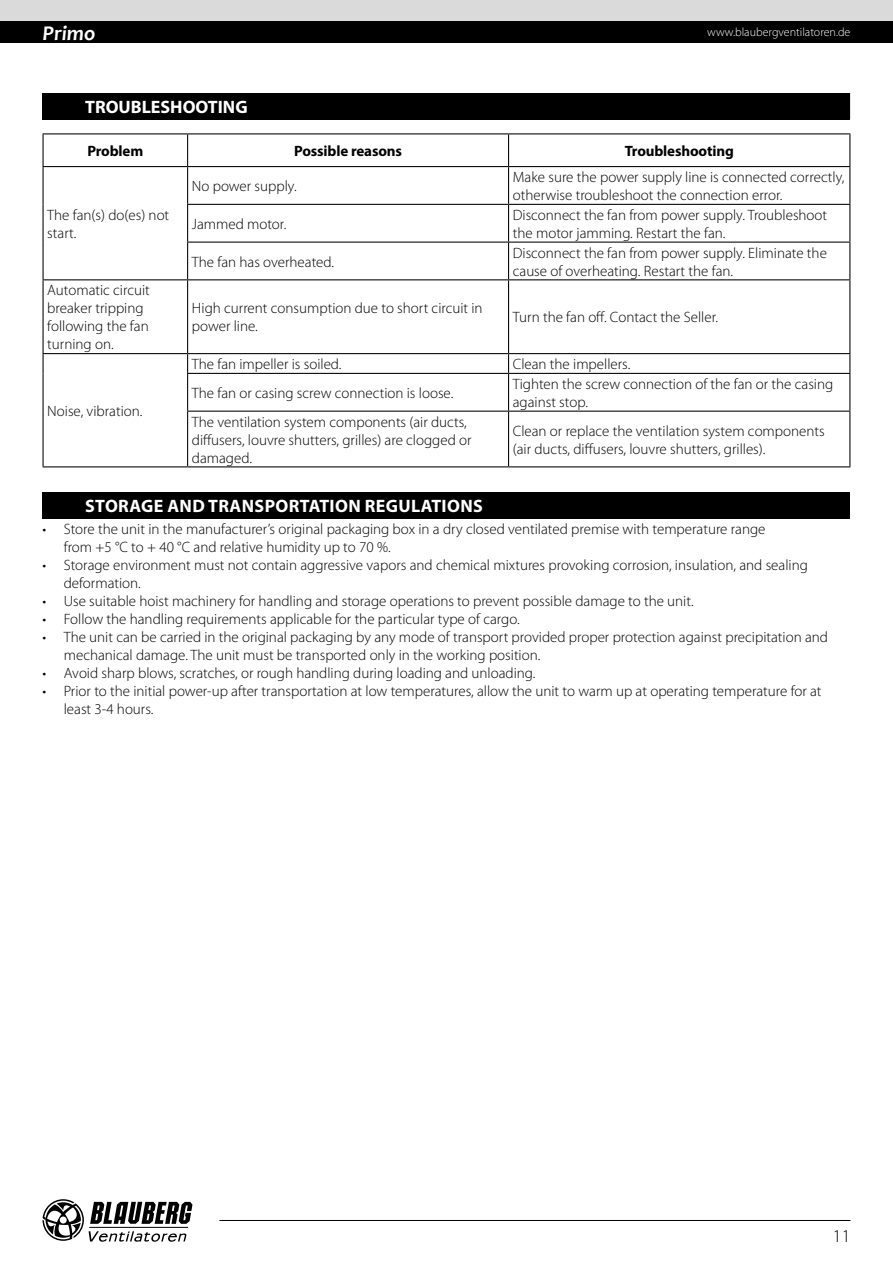
<style>
.page{position:relative;width:893px;height:1263px;background:#fff}
.page>*{position:absolute;margin:0;border:0;box-sizing:border-box;transform-origin:0 0}
.t1{font:italic 700 21px "Candara";color:#fff}
.t2{font:700 18px "Myriad Pro";letter-spacing:.02em;color:#fff}
.t3{font:700 18px "Myriad Pro";color:#fff}
.t4{font:300 18px "Myriad Pro";color:#000}
.t5{font:300 15px/18px "Myriad Pro";color:#000}
.t6{font:700 15px "Myriad Pro";letter-spacing:-.01em;color:#000}
.t7{font:300 12px "Myriad Pro";color:#fff}
</style>
<div class="page">
<div style="left:0;top:0;width:893px;height:21px;background:#dadada"></div>
<div style="left:0;top:21px;width:893px;height:22px;background:#000"></div>
<svg style="left:43px;top:1199px;width:149px;height:43px"></svg>
<hr style="left:219px;top:1220px;width:631px;height:1px;background:#000">
<div style="left:43px;top:492px;width:807px;height:27px;background:#000"></div>
<div style="left:43px;top:93px;width:807px;height:27px;background:#000"></div>
<hr style="left:43px;top:133px;width:145px;height:1px;background:#000">
<hr style="left:43px;top:134px;width:1px;height:32px;background:#000">
<hr style="left:188px;top:133px;width:321px;height:1px;background:#000">
<hr style="left:187px;top:134px;width:1px;height:32px;background:#000">
<hr style="left:509px;top:133px;width:341px;height:1px;background:#000">
<hr style="left:508px;top:134px;width:1px;height:32px;background:#000">
<hr style="left:849px;top:134px;width:1px;height:32px;background:#000">
<hr style="left:43px;top:166px;width:145px;height:1px;background:#000">
<hr style="left:43px;top:167px;width:1px;height:37px;background:#000">
<hr style="left:43px;top:204px;width:1px;height:38px;background:#000">
<hr style="left:43px;top:242px;width:1px;height:37px;background:#000">
<hr style="left:188px;top:166px;width:321px;height:1px;background:#000">
<hr style="left:187px;top:167px;width:1px;height:37px;background:#000">
<hr style="left:509px;top:166px;width:341px;height:1px;background:#000">
<hr style="left:508px;top:167px;width:1px;height:37px;background:#000">
<hr style="left:849px;top:167px;width:1px;height:37px;background:#000">
<hr style="left:187px;top:204px;width:322px;height:1px;background:#000">
<hr style="left:187px;top:205px;width:1px;height:37px;background:#000">
<hr style="left:509px;top:204px;width:341px;height:1px;background:#000">
<hr style="left:508px;top:205px;width:1px;height:37px;background:#000">
<hr style="left:849px;top:205px;width:1px;height:37px;background:#000">
<hr style="left:187px;top:242px;width:322px;height:1px;background:#000">
<hr style="left:187px;top:243px;width:1px;height:36px;background:#000">
<hr style="left:509px;top:242px;width:341px;height:1px;background:#000">
<hr style="left:508px;top:243px;width:1px;height:36px;background:#000">
<hr style="left:849px;top:243px;width:1px;height:36px;background:#000">
<hr style="left:43px;top:279px;width:145px;height:1px;background:#000">
<hr style="left:43px;top:280px;width:1px;height:73px;background:#000">
<hr style="left:188px;top:279px;width:321px;height:1px;background:#000">
<hr style="left:187px;top:280px;width:1px;height:73px;background:#000">
<hr style="left:509px;top:279px;width:341px;height:1px;background:#000">
<hr style="left:508px;top:280px;width:1px;height:73px;background:#000">
<hr style="left:849px;top:280px;width:1px;height:73px;background:#000">
<hr style="left:43px;top:353px;width:145px;height:1px;background:#000">
<svg style="left:43px;top:354px;width:1px;height:19px"></svg>
<hr style="left:43px;top:373px;width:1px;height:38px;background:#000">
<hr style="left:43px;top:411px;width:1px;height:55px;background:#000">
<hr style="left:43px;top:466px;width:145px;height:1px;background:#000">
<hr style="left:188px;top:353px;width:321px;height:1px;background:#000">
<svg style="left:187px;top:354px;width:1px;height:19px"></svg>
<hr style="left:509px;top:353px;width:341px;height:1px;background:#000">
<svg style="left:508px;top:354px;width:1px;height:19px"></svg>
<svg style="left:849px;top:354px;width:1px;height:19px"></svg>
<hr style="left:187px;top:373px;width:322px;height:1px;background:#000">
<hr style="left:187px;top:374px;width:1px;height:37px;background:#000">
<hr style="left:509px;top:373px;width:341px;height:1px;background:#000">
<hr style="left:508px;top:374px;width:1px;height:37px;background:#000">
<hr style="left:849px;top:374px;width:1px;height:37px;background:#000">
<hr style="left:187px;top:411px;width:322px;height:1px;background:#000">
<hr style="left:187px;top:412px;width:1px;height:54px;background:#000">
<hr style="left:509px;top:411px;width:341px;height:1px;background:#000">
<hr style="left:508px;top:412px;width:1px;height:54px;background:#000">
<hr style="left:849px;top:412px;width:1px;height:54px;background:#000">
<hr style="left:188px;top:466px;width:321px;height:1px;background:#000">
<hr style="left:509px;top:466px;width:341px;height:1px;background:#000">
<h1 class="t1" style="left:43px;top:20px;width:54px">Primo</h1>
<p class="t7" style="left:707px;top:26px;width:145px">www.blaubergventilatoren.de</p>
<p class="t3" style="left:85px;top:95px;width:164px">TROUBLESHOOTING</p>
<p class="t6" style="left:87px;top:141px;width:57px">Problem</p>
<p class="t6" style="left:294px;top:141px;width:109px">Possible reasons</p>
<p class="t6" style="left:625px;top:141px;width:111px">Troubleshooting</p>
<p class="t5" style="left:47px;top:206px;width:123px">The fan(s) do(es) not start.</p>
<p class="t5" style="left:47px;top:282px;width:104px">Automatic circuit breaker tripping following the fan turning on.</p>
<p class="t5" style="left:47px;top:402px;width:97px">Noise, vibration.</p>
<p class="t5" style="left:192px;top:177px;width:106px">No power supply.</p>
<p class="t5" style="left:513px;top:168px;width:333px">Make sure the power supply line is connected correctly, otherwise troubleshoot the connection error.</p>
<p class="t5" style="left:192px;top:215px;width:96px">Jammed motor.</p>
<p class="t5" style="left:513px;top:206px;width:316px">Disconnect the fan from power supply. Troubleshoot the motor jamming. Restart the fan.</p>
<p class="t5" style="left:192px;top:253px;width:144px">The fan has overheated.</p>
<p class="t5" style="left:513px;top:244px;width:316px">Disconnect the fan from power supply. Eliminate the cause of overheating. Restart the fan.</p>
<p class="t5" style="left:192px;top:300px;width:292px">High current consumption due to short circuit in power line.</p>
<p class="t5" style="left:513px;top:309px;width:207px">Turn the fan off. Contact the Seller.</p>
<p class="t5" style="left:192px;top:355px;width:151px">The fan impeller is soiled.</p>
<p class="t5" style="left:513px;top:355px;width:119px">Clean the impellers.</p>
<p class="t5" style="left:192px;top:384px;width:263px">The fan or casing screw connection is loose.</p>
<p class="t5" style="left:513px;top:375px;width:322px">Tighten the screw connection of the fan or the casing against stop.</p>
<p class="t5" style="left:192px;top:413px;width:281px">The ventilation system components (air ducts, diffusers, louvre shutters, grilles) are clogged or damaged.</p>
<p class="t5" style="left:513px;top:422px;width:313px">Clean or replace the ventilation system components (air ducts, diffusers, louvre shutters, grilles).</p>
<p class="t2" style="left:85px;top:494px;width:399px">STORAGE AND TRANSPORTATION REGULATIONS</p>
<p class="t5" style="left:64px;top:521px;width:703px;text-indent:-21px">• Store the unit in the manufacturer’s original packaging box in a dry closed ventilated premise with temperature range from +5 °C to + 40 °C and relative humidity up to 70 %.</p>
<p class="t5" style="left:64px;top:557px;width:746px;text-indent:-21px">• Storage environment must not contain aggressive vapors and chemical mixtures provoking corrosion, insulation, and sealing deformation.</p>
<p class="t5" style="left:43px;top:593px;width:653px">• Use suitable hoist machinery for handling and storage operations to prevent possible damage to the unit.</p>
<p class="t5" style="left:43px;top:611px;width:479px">• Follow the handling requirements applicable for the particular type of cargo.</p>
<p class="t5" style="left:64px;top:629px;width:766px;text-indent:-21px">• The unit can be carried in the original packaging by any mode of transport provided proper protection against precipitation and mechanical damage. The unit must be transported only in the working position.</p>
<p class="t5" style="left:43px;top:665px;width:494px">• Avoid sharp blows, scratches, or rough handling during loading and unloading.</p>
<p class="t5" style="left:64px;top:683px;width:759px;text-indent:-21px">• Prior to the initial power-up after transportation at low temperatures, allow the unit to warm up at operating temperature for at least 3-4 hours.</p>
<p class="t4" style="left:833px;top:1226px;width:19px">11</p>
</div>
